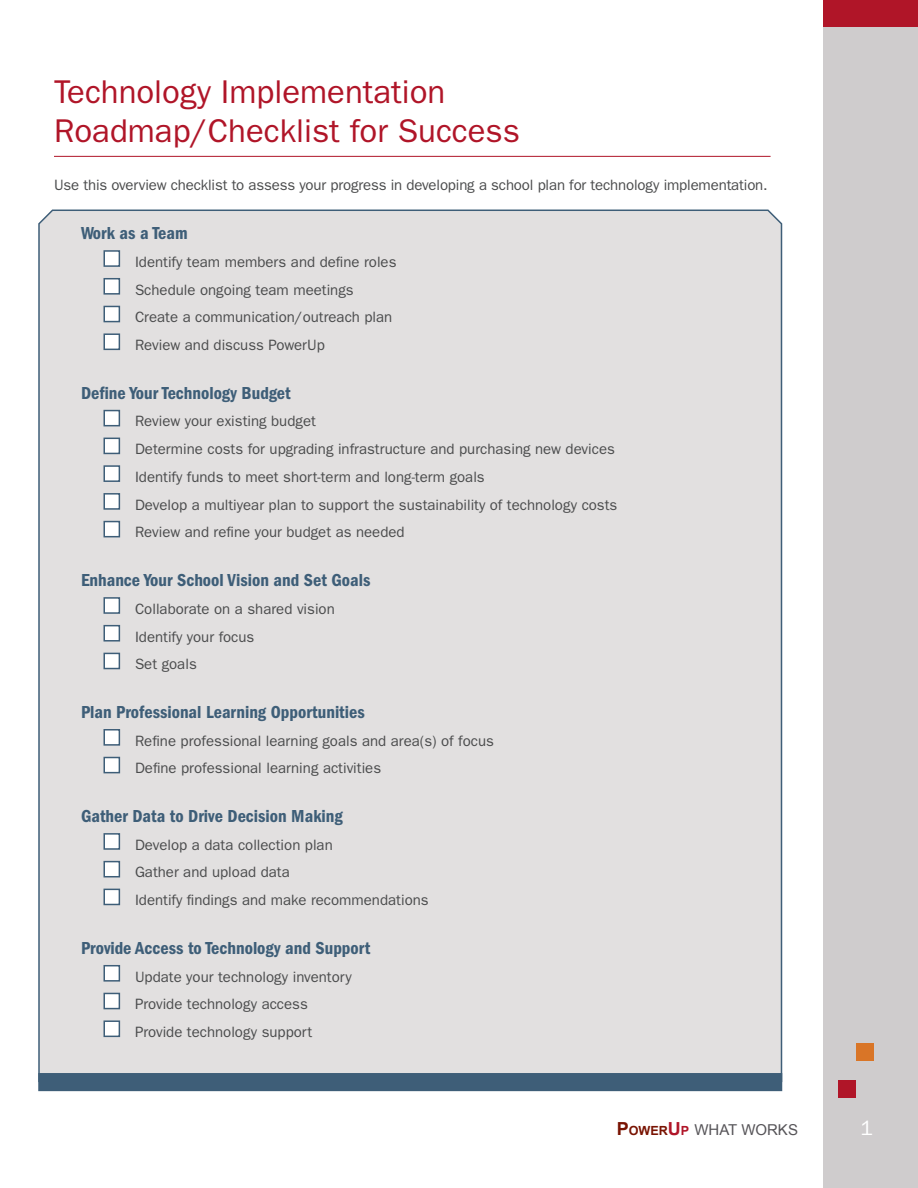
<style>
.page{position:relative;width:918px;height:1188px;background:#fff}
.page>*{position:absolute;margin:0;border:0;box-sizing:border-box;transform-origin:0 0}
.Heading_1{font:33px/39.6px "ITC Franklin Gothic Std";color:#b01528}
.t1{font:21px "ITC Franklin Gothic Std";color:#fff}
.Heading_3{font:18px "ITC Franklin Gothic Std Dm Cd";color:#3e5e78}
.Paragraphs{font:15px "ITC Franklin Gothic Std";color:#4b4c4d}
.Paragraph_-__First_A{font:15px "ITC Franklin Gothic Std";letter-spacing:-.01em;color:#4b4c4d}
.t2{font:15px "Arial";color:#565458}
.s1{font-weight:700;font-size:18px;color:#791403}
.s2{font-weight:700;font-size:12.6px;color:#791403}
.s3{font-weight:700;font-size:18px;color:#b01528}
.s4{font-weight:700;font-size:12.6px;color:#b01528}
</style>
<div class="page">
<div style="left:824px;top:0;width:94px;height:1188px;background:#cfcccd"></div>
<div style="left:824px;top:0;width:94px;height:27px;background:#b01528"></div>
<div style="left:838px;top:1080px;width:18px;height:17px;background:#b01528"></div>
<div style="left:857px;top:1043px;width:17px;height:18px;background:#d97527"></div>
<div style="left:38px;top:209px;width:745px;height:874px;background:#e2e0e0"></div>
<div style="left:38px;top:1073px;width:744px;height:18px;background:#3e5e78"></div>
<hr style="left:54px;top:156px;width:717px;height:1px;background:#b01528">
<div style="left:104px;top:250px;width:16px;height:17px;background:#fff;border:2px solid #3e5e78"></div>
<div style="left:104px;top:278px;width:16px;height:17px;background:#fff;border:2px solid #3e5e78"></div>
<div style="left:104px;top:306px;width:16px;height:16px;background:#fff;border:2px solid #3e5e78"></div>
<div style="left:104px;top:333px;width:16px;height:17px;background:#fff;border:2px solid #3e5e78"></div>
<div style="left:104px;top:410px;width:16px;height:16px;background:#fff;border:2px solid #3e5e78"></div>
<div style="left:104px;top:438px;width:16px;height:16px;background:#fff;border:2px solid #3e5e78"></div>
<div style="left:104px;top:465px;width:16px;height:17px;background:#fff;border:2px solid #3e5e78"></div>
<div style="left:104px;top:493px;width:16px;height:17px;background:#fff;border:2px solid #3e5e78"></div>
<div style="left:104px;top:521px;width:16px;height:16px;background:#fff;border:2px solid #3e5e78"></div>
<div style="left:104px;top:597px;width:16px;height:17px;background:#fff;border:2px solid #3e5e78"></div>
<div style="left:104px;top:625px;width:16px;height:17px;background:#fff;border:2px solid #3e5e78"></div>
<div style="left:104px;top:653px;width:16px;height:16px;background:#fff;border:2px solid #3e5e78"></div>
<div style="left:104px;top:729px;width:16px;height:17px;background:#fff;border:2px solid #3e5e78"></div>
<div style="left:104px;top:757px;width:16px;height:16px;background:#fff;border:2px solid #3e5e78"></div>
<div style="left:104px;top:833px;width:16px;height:17px;background:#fff;border:2px solid #3e5e78"></div>
<div style="left:104px;top:861px;width:16px;height:16px;background:#fff;border:2px solid #3e5e78"></div>
<div style="left:104px;top:889px;width:16px;height:16px;background:#fff;border:2px solid #3e5e78"></div>
<div style="left:104px;top:965px;width:16px;height:17px;background:#fff;border:2px solid #3e5e78"></div>
<div style="left:104px;top:993px;width:16px;height:16px;background:#fff;border:2px solid #3e5e78"></div>
<div style="left:104px;top:1020px;width:16px;height:17px;background:#fff;border:2px solid #3e5e78"></div>
<p class="Heading_1" style="left:54px;top:72px;width:467px">Technology Implementation<br>Roadmap/Checklist for Success</p>
<p class="Paragraph_-__First_A" style="left:54px;top:177px;width:715px">Use this overview checklist to assess your progress in developing a school plan for technology implementation.</p>
<p class="Heading_3" style="left:81px;top:223px;width:108px">Work as a Team</p>
<p class="Paragraphs" style="left:135px;top:253px;width:263px">Identify team members and define roles</p>
<p class="Paragraphs" style="left:135px;top:281px;width:220px">Schedule ongoing team meetings</p>
<p class="Paragraphs" style="left:135px;top:309px;width:259px">Create a communication/outreach plan</p>
<p class="Paragraphs" style="left:135px;top:336px;width:191px">Review and discuss PowerUp</p>
<p class="Heading_3" style="left:81px;top:382px;width:211px">Define Your Technology Budget</p>
<p class="Paragraphs" style="left:135px;top:413px;width:182px">Review your existing budget</p>
<p class="Paragraphs" style="left:135px;top:440px;width:481px">Determine costs for upgrading infrastructure and purchasing new devices</p>
<p class="Paragraphs" style="left:135px;top:468px;width:351px">Identify funds to meet short-term and long-term goals</p>
<p class="Paragraphs" style="left:135px;top:496px;width:484px">Develop a multiyear plan to support the sustainability of technology costs</p>
<p class="Paragraphs" style="left:135px;top:524px;width:271px">Review and refine your budget as needed</p>
<p class="Heading_3" style="left:81px;top:570px;width:291px">Enhance Your School Vision and Set Goals</p>
<p class="Paragraphs" style="left:135px;top:600px;width:201px">Collaborate on a shared vision</p>
<p class="Paragraphs" style="left:135px;top:628px;width:121px">Identify your focus</p>
<p class="Paragraphs" style="left:135px;top:656px;width:63px">Set goals</p>
<p class="Heading_3" style="left:81px;top:702px;width:285px">Plan Professional Learning Opportunities</p>
<p class="Paragraphs" style="left:135px;top:732px;width:361px">Refine professional learning goals and area(s) of focus</p>
<p class="Paragraphs" style="left:135px;top:760px;width:248px">Define professional learning activities</p>
<p class="Heading_3" style="left:81px;top:806px;width:263px">Gather Data to Drive Decision Making</p>
<p class="Paragraphs" style="left:135px;top:836px;width:199px">Develop a data collection plan</p>
<p class="Paragraphs" style="left:135px;top:864px;width:156px">Gather and upload data</p>
<p class="Paragraphs" style="left:135px;top:892px;width:295px">Identify findings and make recommendations</p>
<p class="Heading_3" style="left:81px;top:938px;width:291px">Provide Access to Technology and Support</p>
<p class="Paragraphs" style="left:135px;top:968px;width:218px">Update your technology inventory</p>
<p class="Paragraphs" style="left:135px;top:996px;width:174px">Provide technology access</p>
<p class="Paragraphs" style="left:135px;top:1023px;width:179px">Provide technology support</p>
<p class="t2" style="left:617px;top:1120px;width:183px"><span class="s1">P</span><span class="s2">OWER</span><span class="s3">U</span><span class="s4">P</span> WHAT WORKS</p>
<p class="t1" style="left:860px;top:1116px;width:14px">1</p>
</div>
